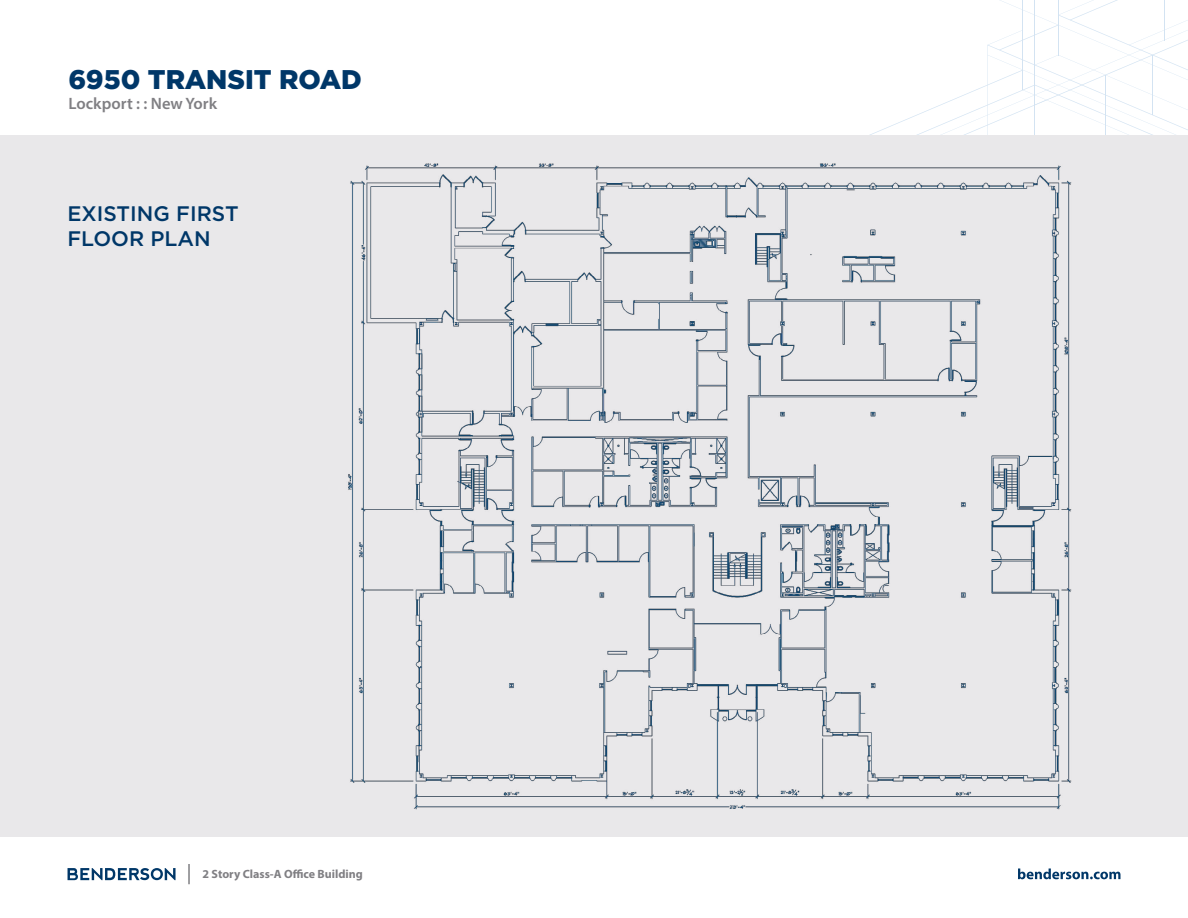
<style>
.page{position:relative;width:1188px;height:918px;background:#fff}
.page>*{position:absolute;margin:0;border:0;box-sizing:border-box;transform-origin:0 0}
.t1{font:900 27px "Gotham";color:#003768}
.t2{font:500 21px/25.2px "Gotham";color:#003768}
.t3{font:600 16.5px "Myriad Pro";color:#807f83}
.t4{font:700 12px "Myriad Pro";color:#807f83}
</style>
<div class="page">
<svg style="left:68px;top:868px;width:108px;height:12px"></svg>
<svg style="left:1018px;top:868px;width:102px;height:11px"></svg>
<hr style="left:188px;top:864px;width:2px;height:20px;background:#807f83">
<div style="left:0;top:135px;width:1188px;height:702px;background:#e9e8ea"></div>
<svg style="left:869px;top:0;width:319px;height:135px"></svg>
<img style="left:348px;top:163px;width:724px;height:647px">
<h1 class="t1" style="left:69px;top:61px;width:295px">6950 TRANSIT ROAD</h1>
<h3 class="t3" style="left:69px;top:93px;width:150px">Lockport : : New York</h3>
<h2 class="t2" style="left:68px;top:201px;width:173px">EXISTING FIRST<br>FLOOR PLAN</h2>
<p class="t4" style="left:202px;top:866px;width:162px">2 Story Class-A Office Building</p>
</div>
